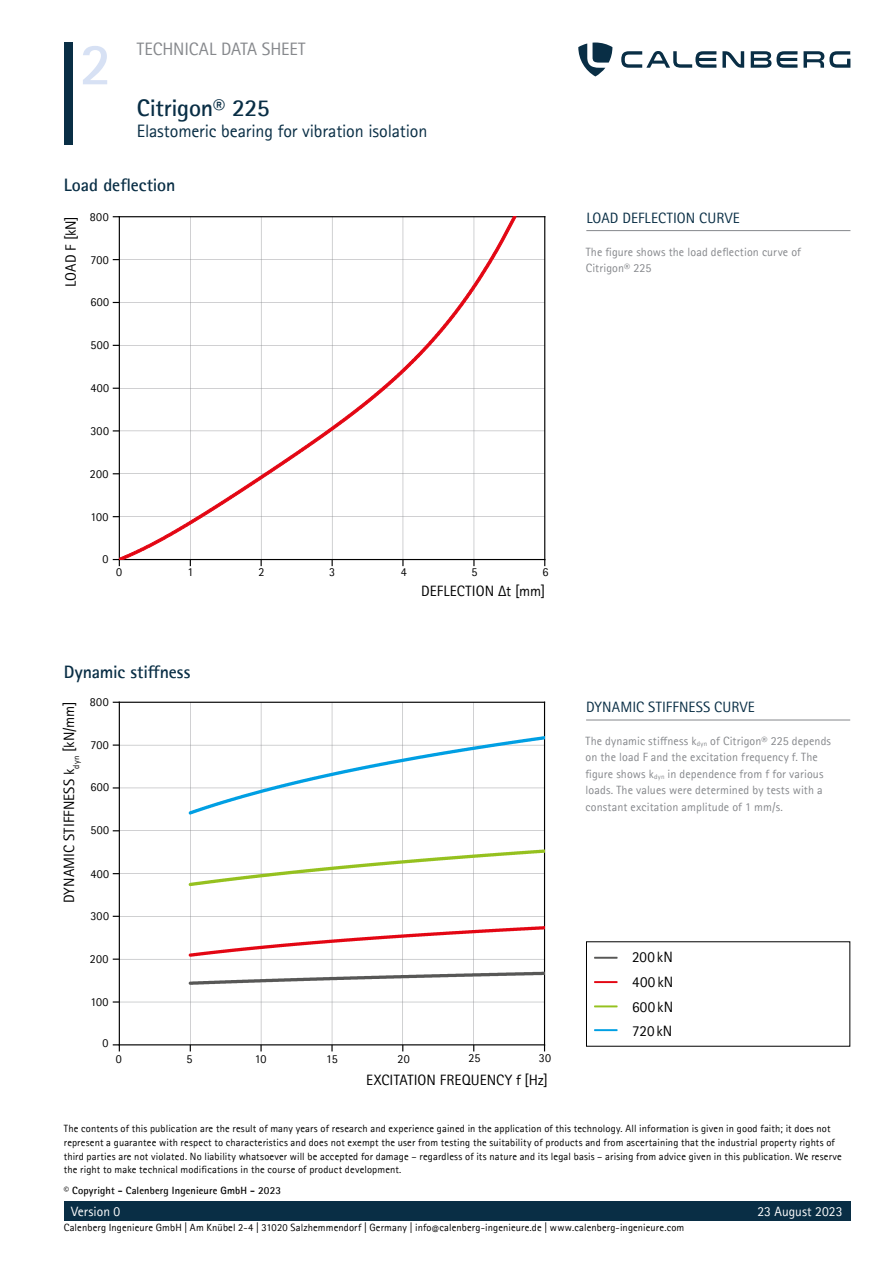
<style>
.page{position:relative;width:893px;height:1263px;background:#fff}
.page>*{position:absolute;margin:0;border:0;box-sizing:border-box;transform-origin:0 0}
.t1{font:700 59.55px "Rotis Sans Serif Pro";color:#d7e1f4}
.t2{font:700 24px "Rotis Sans Serif Pro";letter-spacing:-.015em;color:#092e45}
.t3{font:18px "Rotis Sans Serif Pro";letter-spacing:-.01em;color:#092e45}
.t4{font:700 18px "Rotis Sans Serif Pro";letter-spacing:-.005em;color:#092e45}
.t5{font:18px "Rotis Sans Serif Pro";letter-spacing:-.005em;color:#86888c}
.t6{font:15px/24.6px "Rotis Sans Serif Pro";letter-spacing:.01em;color:#000;text-align:justify}
.t7{font:15px "Rotis Sans Serif Pro";letter-spacing:.015em;color:#092e45}
.t8{font:13.5px "Rotis Sans Serif Pro";letter-spacing:.005em;color:#fff}
.t9{font:12px/16.5px "Rotis Sans Serif Pro";letter-spacing:.01em;color:#86888c}
.t10{font:12px "Rotis Sans Serif Pro";letter-spacing:.035em;color:#000}
.t11{font:10.5px/13.5px "Rotis Sans Serif Pro";letter-spacing:.015em;color:#000}
.t12{font:700 10.5px "Rotis Sans Serif Pro";letter-spacing:.01em;color:#000}
.s1{font-size:9px}
</style>
<div class="page">
<div style="left:64px;top:43px;width:8px;height:102px;background:#092e45"></div>
<svg style="left:621px;top:51px;width:229px;height:17px"></svg>
<svg style="left:578px;top:43px;width:34px;height:33px"></svg>
<hr style="left:586px;top:230px;width:264px;height:1px;background:#86888c">
<hr style="left:594px;top:957px;width:24px;height:2px;background:#575756">
<hr style="left:594px;top:981px;width:24px;height:2px;background:#e30613">
<hr style="left:594px;top:1005px;width:24px;height:2px;background:#95c11f">
<hr style="left:594px;top:1029px;width:24px;height:2px;background:#009fe3">
<hr style="left:586px;top:720px;width:264px;height:1px;background:#86888c">
<hr style="left:119px;top:559px;width:426px;height:1px;background:#000">
<hr style="left:119px;top:216px;width:426px;height:1px;background:#000">
<svg style="left:473px;top:560px;width:2px;height:6px"></svg>
<svg style="left:402px;top:560px;width:2px;height:6px"></svg>
<hr style="left:544px;top:216px;width:1px;height:344px;background:#000">
<svg style="left:113px;top:559px;width:7px;height:7px"></svg>
<svg style="left:119px;top:217px;width:397px;height:343px"></svg>
<svg style="left:120px;top:703px;width:424px;height:341px"></svg>
<hr style="left:119px;top:1044px;width:426px;height:1px;background:#000">
<hr style="left:119px;top:702px;width:426px;height:1px;background:#000">
<svg style="left:331px;top:1045px;width:2px;height:6px"></svg>
<svg style="left:260px;top:1045px;width:2px;height:6px"></svg>
<hr style="left:544px;top:702px;width:1px;height:343px;background:#000">
<hr style="left:119px;top:702px;width:1px;height:343px;background:#000">
<svg style="left:113px;top:1044px;width:7px;height:7px"></svg>
<svg style="left:113px;top:958px;width:6px;height:2px"></svg>
<svg style="left:113px;top:744px;width:6px;height:2px"></svg>
<svg style="left:189px;top:972px;width:356px;height:13px"></svg>
<svg style="left:189px;top:926px;width:356px;height:31px"></svg>
<svg style="left:189px;top:849px;width:356px;height:37px"></svg>
<svg style="left:189px;top:736px;width:356px;height:78px"></svg>
<div style="left:64px;top:1201px;width:786px;height:19px;background:#092e45"></div>
<h1 class="t1" style="left:80px;top:26px;width:34px">2</h1>
<h3 class="t5" style="left:137px;top:38px;width:170px">TECHNICAL DATA SHEET</h3>
<h2 class="t2" style="left:137px;top:92px;width:134px">Citrigon® 225</h2>
<h3 class="t3" style="left:137px;top:121px;width:292px">Elastomeric bearing for vibration isolation</h3>
<h3 class="t4" style="left:64px;top:174px;width:113px">Load deflection</h3>
<h3 class="t6" style="left:59px;top:287px;width:72px;rotate:-90deg">LOAD F [kN]</h3>
<p class="t10" style="left:90px;top:210px;width:20px">800</p>
<p class="t10" style="left:90px;top:253px;width:20px">700</p>
<p class="t10" style="left:90px;top:295px;width:20px">600</p>
<p class="t10" style="left:90px;top:338px;width:20px">500</p>
<p class="t10" style="left:90px;top:381px;width:20px">400</p>
<p class="t10" style="left:90px;top:423px;width:20px">300</p>
<p class="t10" style="left:90px;top:467px;width:20px">200</p>
<p class="t10" style="left:90px;top:509px;width:20px">100</p>
<p class="t10" style="left:103px;top:552px;width:7px">0</p>
<p class="t10" style="left:116px;top:565px;width:7px">0</p>
<p class="t10" style="left:188px;top:565px;width:8px">1</p>
<p class="t10" style="left:258px;top:565px;width:7px">2</p>
<p class="t10" style="left:329px;top:565px;width:7px">3</p>
<p class="t10" style="left:401px;top:565px;width:7px">4</p>
<p class="t10" style="left:472px;top:565px;width:7px">5</p>
<p class="t10" style="left:542px;top:565px;width:7px">6</p>
<h3 class="t6" style="left:421px;top:579px;width:126px">DEFLECTION Δt [mm]</h3>
<h3 class="t4" style="left:64px;top:660px;width:128px">Dynamic stiffness</h3>
<h3 class="t6" style="left:57px;top:903px;width:203px;rotate:-90deg">DYNAMIC STIFFNESS k<sub>dyn</sub> [kN/mm]</h3>
<p class="t10" style="left:90px;top:695px;width:20px">800</p>
<p class="t10" style="left:90px;top:738px;width:20px">700</p>
<p class="t10" style="left:90px;top:780px;width:20px">600</p>
<p class="t10" style="left:90px;top:823px;width:20px">500</p>
<p class="t10" style="left:90px;top:866px;width:20px">400</p>
<p class="t10" style="left:90px;top:908px;width:20px">300</p>
<p class="t10" style="left:90px;top:952px;width:20px">200</p>
<p class="t10" style="left:90px;top:994px;width:20px">100</p>
<p class="t10" style="left:103px;top:1035px;width:7px">0</p>
<p class="t10" style="left:116px;top:1052px;width:7px">0</p>
<p class="t10" style="left:186px;top:1052px;width:7px">5</p>
<p class="t10" style="left:255px;top:1052px;width:13px">10</p>
<p class="t10" style="left:326px;top:1052px;width:13px">15</p>
<p class="t10" style="left:398px;top:1052px;width:14px">20</p>
<p class="t10" style="left:468px;top:1051px;width:14px">25</p>
<p class="t10" style="left:539px;top:1051px;width:14px">30</p>
<h3 class="t6" style="left:366px;top:1068px;width:183px">EXCITATION FREQUENCY f [Hz]</h3>
<h3 class="t7" style="left:586px;top:209px;width:155px">LOAD DEFLECTION CURVE</h3>
<p class="t9" style="left:586px;top:243px;width:217px">The figure shows the load deflection curve of<br>Citrigon® 225</p>
<h3 class="t7" style="left:586px;top:698px;width:170px">DYNAMIC STIFFNESS CURVE</h3>
<p class="t9" style="left:585px;top:733px;width:247px">The dynamic stiffness k<sub>dyn</sub> of Citrigon® 225 depends on the load F and the excitation frequency f. The figure shows k<sub>dyn</sub> in dependence from f for various loads. The values were determined by tests with a constant excitation amplitude of 1 mm/s.</p>
<h3 class="t6" style="left:632px;top:945px;width:43px">200kN 400kN 600kN 720kN</h3>
<p class="t11" style="left:64px;top:1122px;width:780px">The contents of this publication are the result of many years of research and experience gained in the application of this technology. All information is given in good faith; it does not represent a guarantee with respect to characteristics and does not exempt the user from testing the suitability of products and from ascertaining that the industrial property rights of third parties are not violated. No liability whatsoever will be accepted for damage – regardless of its nature and its legal basis – arising from advice given in this publication. We reserve the right to make technical modifications in the course of product development.</p>
<p class="t12" style="left:64px;top:1184px;width:219px">© Copyright - Calenberg Ingenieure GmbH - 2023</p>
<p class="t11" style="left:64px;top:1221px;width:622px">Calenberg Ingenieure GmbH | Am Knübel 2-4 | 31020 Salzhemmendorf | Germany | info<span class="s1">@</span>calenberg-ingenieure.de | www.calenberg-ingenieure.com</p>
<p class="t8" style="left:71px;top:1203px;width:51px">Version 0</p>
<p class="t8" style="left:757px;top:1203px;width:87px">23 August 2023</p>
</div>
